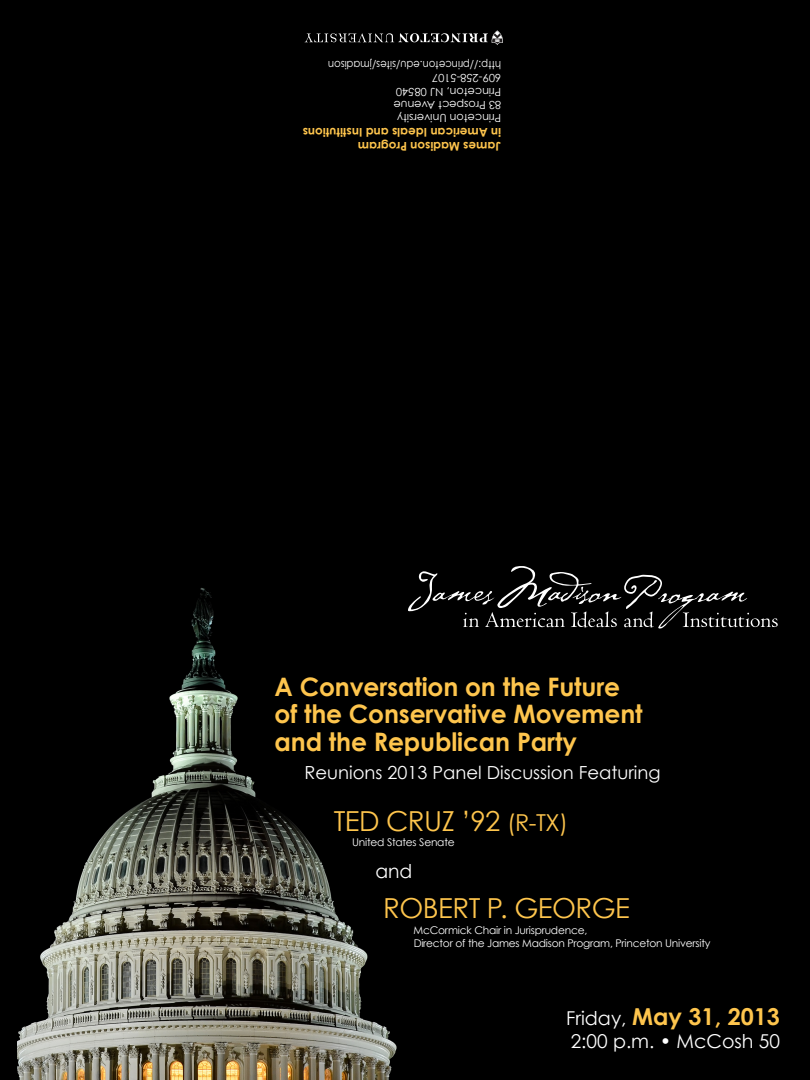
<style>
.page{position:relative;width:810px;height:1080px;background:#fff}
.page>*{position:absolute;margin:0;border:0;box-sizing:border-box;transform-origin:0 0}
.t1{font:27.62px "Century Gothic";letter-spacing:-.02em;color:#fec54d}
.t2{font:700 25.5px "Century Gothic";letter-spacing:-.005em;color:#fec54d}
.t3{font:700 23.38px "Century Gothic";color:#fec54d}
.t4{font:19.12px "Century Gothic";color:#fff}
.t5{font:18px "Century Gothic";color:#fff}
.t6{font:700 12px "Century Gothic";color:#fec54d}
.t7{font:11.12px "Century Gothic";color:#fff}
.t8{font:11.12px "Century Gothic";color:#fff;scale:.9 1}
.t9{font:10.62px "Century Gothic";letter-spacing:-.02em;color:#fff}
.s1{font-size:23.38px}
.s2{font-weight:400;font-size:19.12px;color:#fff}
</style>
<div class="page">
<div style="left:0;top:0;width:810px;height:540px;background:#000"></div>
<hr style="left:29px;top:540px;width:725px;height:3px;background:#000">
<div style="left:0;top:540px;width:29px;height:540px;background:#000"></div>
<div style="left:754px;top:540px;width:42px;height:540px;background:#000"></div>
<div style="left:796px;top:540px;width:14px;height:540px;background:#000"></div>
<img style="left:17px;top:543px;width:749px;height:537px">
<svg style="left:408px;top:566px;width:370px;height:63px;background:#191919"></svg>
<svg style="left:305px;top:30px;width:198px;height:15px;background:#2d2c2c"></svg>
<p class="t8" style="left:501px;top:72px;width:194px;rotate:-180deg">http://princeton.edu/sites/jmadison</p>
<p class="t7" style="left:501px;top:85px;width:71px;rotate:-180deg">609-258-5107</p>
<p class="t7" style="left:501px;top:98px;width:107px;rotate:-180deg">Princeton, NJ 08540</p>
<p class="t7" style="left:501px;top:112px;width:109px;rotate:-180deg">83 Prospect Avenue</p>
<p class="t7" style="left:501px;top:125px;width:105px;rotate:-180deg">Princeton University</p>
<p class="t6" style="left:501px;top:140px;width:200px;rotate:-180deg">in American Ideals and Institutions</p>
<p class="t6" style="left:501px;top:154px;width:145px;rotate:-180deg">James Madison Program</p>
<p class="t2" style="left:275px;top:670px;width:347px">A Conversation on the Future</p>
<p class="t2" style="left:275px;top:698px;width:370px">of the Conservative Movement</p>
<p class="t2" style="left:275px;top:725px;width:304px">and the Republican Party</p>
<p class="t5" style="left:304px;top:762px;width:358px">Reunions 2013 Panel Discussion Featuring</p>
<p class="t1" style="left:334px;top:804px;width:236px">TED CRUZ ’92 <span class="s1">(R-TX)</span></p>
<p class="t9" style="left:352px;top:835px;width:104px">United States Senate</p>
<p class="t4" style="left:375px;top:859px;width:38px">and</p>
<p class="t1" style="left:383px;top:891px;width:248px">ROBERT P. GEORGE</p>
<p class="t9" style="left:414px;top:924px;width:175px">McCormick Chair in Jurisprudence,</p>
<p class="t9" style="left:414px;top:936px;width:298px">Director of the James Madison Program, Princeton University</p>
<p class="t3" style="left:566px;top:1002px;width:215px"><span class="s2">Friday,</span> May 31, 2013</p>
<p class="t4" style="left:571px;top:1029px;width:211px">2:00 p.m. • McCosh 50</p>
</div>
